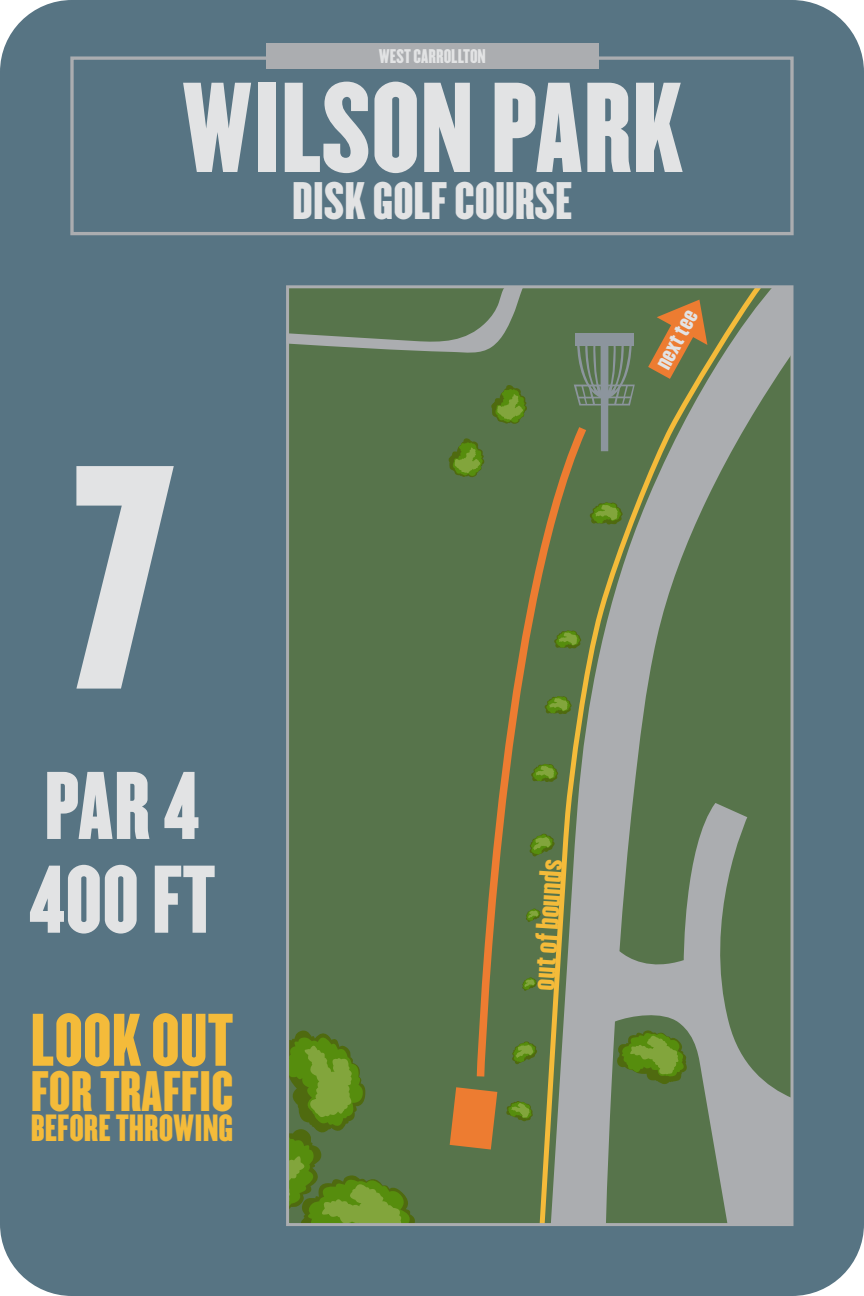
<style>
.page{position:relative;width:864px;height:1296px;background:#577483}
.page>*{position:absolute;margin:0;border:0;box-sizing:border-box;transform-origin:0 0}
.t1{font:278.1px "Champion HTF Lightweight";color:#e2e3e4}
.t2{font:111.6px "Champion HTF Lightweight";color:#e2e3e4}
.t3{font:83.8px/93.7px "Champion HTF Lightweight";color:#e2e3e4}
.t4{font:65px "Champion HTF Lightweight";color:#f4bb3a}
.t5{font:49.8px "Champion HTF Lightweight";color:#f4bb3a}
.t6{font:46.1px "Champion HTF Lightweight";color:#e2e3e4}
.t7{font:33.1px "Champion HTF Lightweight";color:#f4bb3a}
.t8{font:27.9px "Champion HTF Lightweight";color:#f4bb3a}
.t9{font:21.9px "Champion HTF Lightweight";color:#e2e3e4}
.t10{font:17.3px "Champion HTF Lightweight";color:#e2e3e4}
</style>
<div class="page">
<div style="left:70px;top:56px;width:724px;height:179px;border:3px solid #abadb0"></div>
<div style="left:266px;top:43px;width:333px;height:26px;background:#abadb0"></div>
<div style="left:290px;top:289px;width:247px;height:933px;background:#57744b"></div>
<svg style="left:290px;top:289px;width:233px;height:66px"></svg>
<svg style="left:290px;top:1026px;width:128px;height:196px"></svg>
<svg style="left:506px;top:1101px;width:28px;height:22px"></svg>
<svg style="left:450px;top:1087px;width:47px;height:63px"></svg>
<svg style="left:473px;top:419px;width:64px;height:665px"></svg>
<svg style="left:766px;top:289px;width:24px;height:933px;fill:#57744b"></svg>
<svg style="left:537px;top:289px;width:229px;height:933px"></svg>
<div style="left:286px;top:285px;width:508px;height:941px;border:3px solid #abadb0"></div>
<svg style="left:489px;top:385px;width:39px;height:40px"></svg>
<svg style="left:447px;top:438px;width:39px;height:40px"></svg>
<p class="t10" style="left:379px;top:45px;width:109px">WEST CARROLLTON</p>
<h2 class="t2" style="left:182px;top:55px;width:503px">WILSON PARK</h2>
<p class="t6" style="left:292px;top:171px;width:282px">DISK GOLF COURSE</p>
<h1 class="t1" style="left:67px;top:397px;width:111px">7</h1>
<h3 class="t3" style="left:29px;top:761px;width:189px">PAR 4<br>400 FT</h3>
<h3 class="t4" style="left:30px;top:998px;width:204px">LOOK OUT</h3>
<p class="t5" style="left:31px;top:1059px;width:204px">FOR TRAFFIC</p>
<p class="t7" style="left:31px;top:1106px;width:204px">BEFORE THROWING</p>
<p class="t9" style="left:648px;top:360px;width:65px;rotate:-61deg">next tee</p>
<p class="t8" style="left:525px;top:989px;width:133px;rotate:-86deg">out of bounds</p>
</div>
